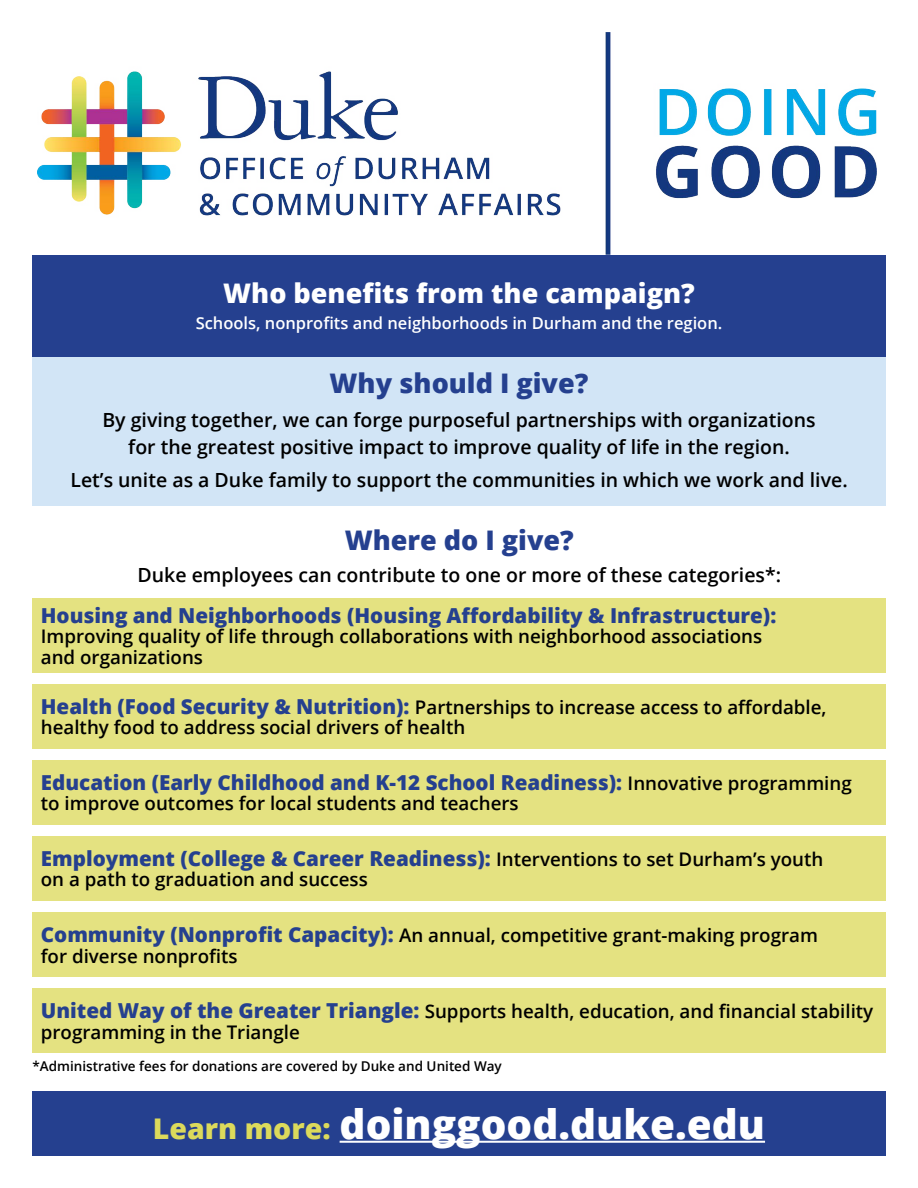
<style>
.page{position:relative;width:918px;height:1188px;background:#fff}
.page>*{position:absolute;margin:0;border:0;box-sizing:border-box;transform-origin:0 0}
.t1{font:800 40.5px "Open Sans";color:#fff}
.t2{font:800 27px "Open Sans";color:#25408f}
.t3{font:800 27px "Open Sans";color:#fff}
.t4{font:800 20.7px "Open Sans";color:#25408f}
.t5{font:600 19.5px/27px "Open Sans";color:#000;text-align:center}
.t6{font:600 18.75px/20.7px "Open Sans";color:#000}
.t7{font:600 16.5px "Open Sans";color:#fff}
.t8{font:600 13.5px "Open Sans";color:#000}
.s1{font-weight:800;font-size:20.7px;color:#25408f}
.s2{font-weight:600;font-size:18.75px;color:#000}
.s3{font-size:28.5px;color:#dcda5b}
</style>
<div class="page">
<div style="left:32px;top:684px;width:854px;height:65px;background:#e4e281"></div>
<div style="left:32px;top:354px;width:854px;height:151px;background:#d2e5f6"></div>
<div style="left:32px;top:255px;width:854px;height:101px;background:#25408f"></div>
<div style="left:32px;top:912px;width:854px;height:65px;background:#e4e281"></div>
<div style="left:32px;top:598px;width:854px;height:75px;background:#e4e281"></div>
<div style="left:32px;top:760px;width:854px;height:65px;background:#e4e281"></div>
<div style="left:32px;top:836px;width:854px;height:65px;background:#e4e281"></div>
<div style="left:32px;top:988px;width:854px;height:65px;background:#e4e281"></div>
<div style="left:32px;top:1091px;width:854px;height:65px;background:#25408f"></div>
<hr style="left:340px;top:1141px;width:425px;height:2px;background:#fff">
<img style="left:38px;top:32px;width:839px;height:223px">
<h2 class="t3" style="left:223px;top:272px;width:473px">Who benefits from the campaign?</h2>
<p class="t7" style="left:196px;top:312px;width:528px">Schools, nonprofits and neighborhoods in Durham and the region.</p>
<h2 class="t2" style="left:330px;top:363px;width:260px">Why should I give?</h2>
<p class="t5" style="left:102px;top:406px;width:715px">By giving together, we can forge purposeful partnerships with organizations for the greatest positive impact to improve quality of life in the region.</p>
<p class="t5" style="left:70px;top:466px;width:779px">Let’s unite as a Duke family to support the communities in which we work and live.</p>
<h2 class="t2" style="left:345px;top:520px;width:231px">Where do I give?</h2>
<p class="t5" style="left:138px;top:561px;width:645px">Duke employees can contribute to one or more of these categories*:</p>
<p class="t4" style="left:41px;top:599px;width:737px">Housing and Neighborhoods (Housing Affordability &amp; Infrastructure):</p>
<p class="t6" style="left:41px;top:626px;width:723px">Improving quality of life through collaborations with neighborhood associations and organizations</p>
<p class="t6" style="left:41px;top:696px;width:787px"><span class="s1">Health (Food Security &amp; Nutrition):</span> Partnerships to increase access to affordable, healthy food to address social drivers of health</p>
<p class="t4" style="left:41px;top:767px;width:813px">Education (Early Childhood and K-12 School Readiness): <span class="s2">Innovative programming</span></p>
<p class="t6" style="left:41px;top:793px;width:479px">to improve outcomes for local students and teachers</p>
<p class="t4" style="left:41px;top:843px;width:784px">Employment (College &amp; Career Readiness): <span class="s2">Interventions to set Durham’s youth</span></p>
<p class="t6" style="left:41px;top:869px;width:329px">on a path to graduation and success</p>
<p class="t6" style="left:41px;top:924px;width:779px"><span class="s1">Community (Nonprofit Capacity):</span> An annual, competitive grant-making program for diverse nonprofits</p>
<p class="t6" style="left:41px;top:1000px;width:834px"><span class="s1">United Way of the Greater Triangle:</span> Supports health, education, and financial stability programming in the Triangle</p>
<p class="t8" style="left:32px;top:1057px;width:471px">*Administrative fees for donations are covered by Duke and United Way</p>
<h1 class="t1" style="left:153px;top:1093px;width:614px"><span class="s3">Learn more:</span> doinggood.duke.edu</h1>
</div>
